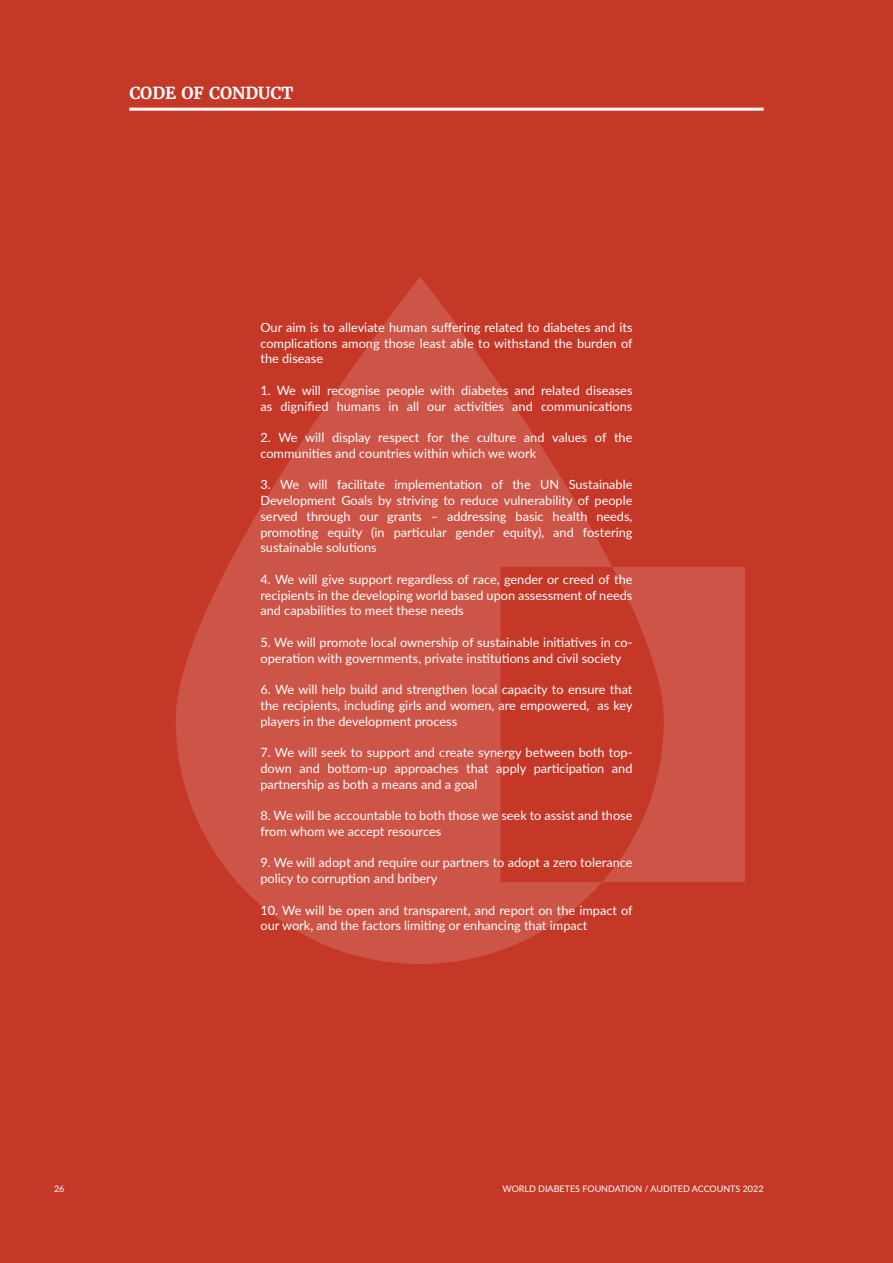
<style>
.page{position:relative;width:893px;height:1263px;background:#c53828}
.page>*{position:absolute;margin:0;border:0;box-sizing:border-box;transform-origin:0 0}
.t1{font:700 16.5px "Merriweather";color:#fff}
.t2{font:12.75px/15.8px "Lato";color:#fff}
.t3{font:9px "Lato";color:#fff}
</style>
<div class="page">
<svg style="left:176px;top:277px;width:436px;height:687px;fill:#cd5548"></svg>
<svg style="left:602px;top:567px;width:143px;height:315px"></svg>
<hr style="left:129px;top:108px;width:635px;height:3px;background:#fff">
<p class="t1" style="left:129px;top:83px;width:165px">CODE OF CONDUCT</p>
<p class="t2" style="left:260px;top:319px;width:374px;text-align:justify">Our aim is to alleviate human suffering related to diabetes and its complications among those least able to withstand the burden of the disease</p>
<p class="t2" style="left:260px;top:382px;width:374px">1. We will recognise people with diabetes and related diseases as dignified humans in all our activities and communications</p>
<p class="t2" style="left:260px;top:429px;width:374px">2. We will display respect for the culture and values of the communities and countries within which we work</p>
<p class="t2" style="left:260px;top:476px;width:374px;text-align:justify">3. We will facilitate implementation of the UN Sustainable Development Goals by striving to reduce vulnerability of people served through our grants – addressing basic health needs, promoting equity (in particular gender equity), and fostering sustainable solutions</p>
<p class="t2" style="left:260px;top:571px;width:374px;text-align:justify">4. We will give support regardless of race, gender or creed of the recipients in the developing world based upon assessment of needs and capabilities to meet these needs</p>
<p class="t2" style="left:260px;top:634px;width:374px">5. We will promote local ownership of sustainable initiatives in co&shy;operation with governments, private institutions and civil society</p>
<p class="t2" style="left:260px;top:681px;width:374px;text-align:justify">6. We will help build and strengthen local capacity to ensure that the recipients, including girls and women, are empowered, as key players in the development process</p>
<p class="t2" style="left:260px;top:744px;width:374px;text-align:justify">7. We will seek to support and create synergy between both top&shy;down and bottom-up approaches that apply participation and partnership as both a means and a goal</p>
<p class="t2" style="left:260px;top:807px;width:374px">8. We will be accountable to both those we seek to assist and those from whom we accept resources</p>
<p class="t2" style="left:260px;top:854px;width:374px">9. We will adopt and require our partners to adopt a zero tolerance policy to corruption and bribery</p>
<p class="t2" style="left:260px;top:901px;width:374px">10. We will be open and transparent, and report on the impact of our work, and the factors limiting or enhancing that impact</p>
<p class="t3" style="left:54px;top:1182px;width:12px">26</p>
<p class="t3" style="left:502px;top:1182px;width:263px">WORLD DIABETES FOUNDATION / AUDITED ACCOUNTS 2022</p>
</div>
